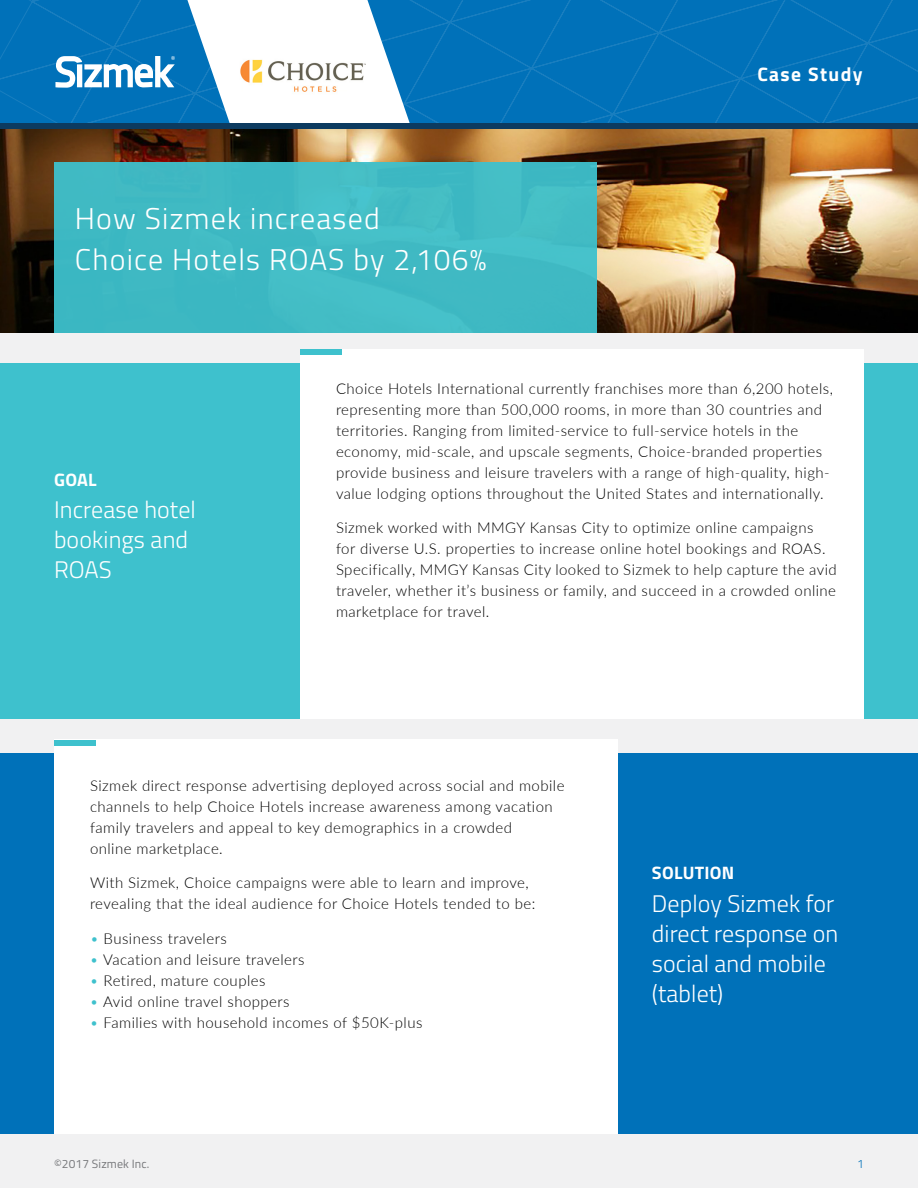
<style>
.page{position:relative;width:918px;height:1188px;background:#f1f1f2}
.page>*{position:absolute;margin:0;border:0;box-sizing:border-box;transform-origin:0 0}
.t1{font:300 30px/40.5px "Titillium";letter-spacing:.04em;color:#fff}
.t2{font:300 24px/30px "Titillium";letter-spacing:.005em;color:#fff}
.t3{font:700 19.5px "Titillium";letter-spacing:.07em;color:#fff}
.t4{font:700 18px "Titillium";letter-spacing:.015em;color:#fff}
.t5{font:300 15px/21px "Lato";letter-spacing:.03em;color:#000}
.t6{font:12px "Titillium";letter-spacing:.01em;color:#77787b}
.t7{font:300 12px "Titillium";color:#0071b9}
.s1{color:#3ec1cd}
</style>
<div class="page">
<img style="left:0;top:129px;width:918px;height:204px">
<div style="left:54px;top:162px;width:543px;height:171px;background:#3fb9c3"></div>
<div style="left:0;top:0;width:918px;height:123px;background:#0071b9"></div>
<svg style="left:55px;top:56px;width:120px;height:32px"></svg>
<div style="left:0;top:363px;width:918px;height:355px;background:#3ec1cd"></div>
<div style="left:0;top:754px;width:918px;height:380px;background:#0071b9"></div>
<div style="left:300px;top:349px;width:564px;height:369px;background:#fff"></div>
<div style="left:54px;top:740px;width:564px;height:394px;background:#fff"></div>
<div style="left:300px;top:349px;width:42px;height:5px;background:#3ec1cd"></div>
<div style="left:54px;top:740px;width:42px;height:5px;background:#3ec1cd"></div>
<svg style="left:187px;top:0;width:224px;height:123px"></svg>
<img style="left:237px;top:54px;width:129px;height:42px">
<div style="left:0;top:123px;width:918px;height:6px;background:#0c3b60"></div>
<h1 class="t1" style="left:75px;top:197px;width:413px">How Sizmek increased<br>Choice Hotels ROAS by 2,106%</h1>
<h3 class="t3" style="left:757px;top:59px;width:107px">Case Study</h3>
<p class="t4" style="left:54px;top:466px;width:44px">GOAL</p>
<h2 class="t2" style="left:54px;top:494px;width:143px">Increase hotel bookings and<br>ROAS</h2>
<p class="t5" style="left:336px;top:377px;width:499px">Choice Hotels International currently franchises more than 6,200 hotels, representing more than 500,000 rooms, in more than 30 countries and territories. Ranging from limited-service to full-service hotels in the economy, mid-scale, and upscale segments, Choice-branded properties provide business and leisure travelers with a range of high-quality, high&shy;value lodging options throughout the United States and internationally.</p>
<p class="t5" style="left:336px;top:517px;width:502px">Sizmek worked with MMGY Kansas City to optimize online campaigns<br>for diverse U.S. properties to increase online hotel bookings and ROAS.<br>Specifically, MMGY Kansas City looked to Sizmek to help capture the avid traveler, whether it’s business or family, and succeed in a crowded online marketplace for travel.</p>
<p class="t5" style="left:90px;top:774px;width:476px">Sizmek direct response advertising deployed across social and mobile channels to help Choice Hotels increase awareness among vacation family travelers and appeal to key demographics in a crowded<br>online marketplace.</p>
<p class="t5" style="left:90px;top:872px;width:447px">With Sizmek, Choice campaigns were able to learn and improve, revealing that the ideal audience for Choice Hotels tended to be:</p>
<p class="t5" style="left:90px;top:927px;width:138px"><span class="s1">•</span> Business travelers</p>
<p class="t5" style="left:90px;top:948px;width:216px"><span class="s1">•</span> Vacation and leisure travelers</p>
<p class="t5" style="left:90px;top:969px;width:177px"><span class="s1">•</span> Retired, mature couples</p>
<p class="t5" style="left:90px;top:990px;width:201px"><span class="s1">•</span> Avid online travel shoppers</p>
<p class="t5" style="left:90px;top:1011px;width:334px"><span class="s1">•</span> Families with household incomes of $50K-plus</p>
<p class="t4" style="left:652px;top:859px;width:84px">SOLUTION</p>
<h2 class="t2" style="left:652px;top:887px;width:188px">Deploy Sizmek for direct response on social and mobile (tablet)</h2>
<p class="t6" style="left:54px;top:1156px;width:97px">©2017 Sizmek Inc.</p>
<p class="t7" style="left:857px;top:1155px;width:8px">1</p>
</div>
